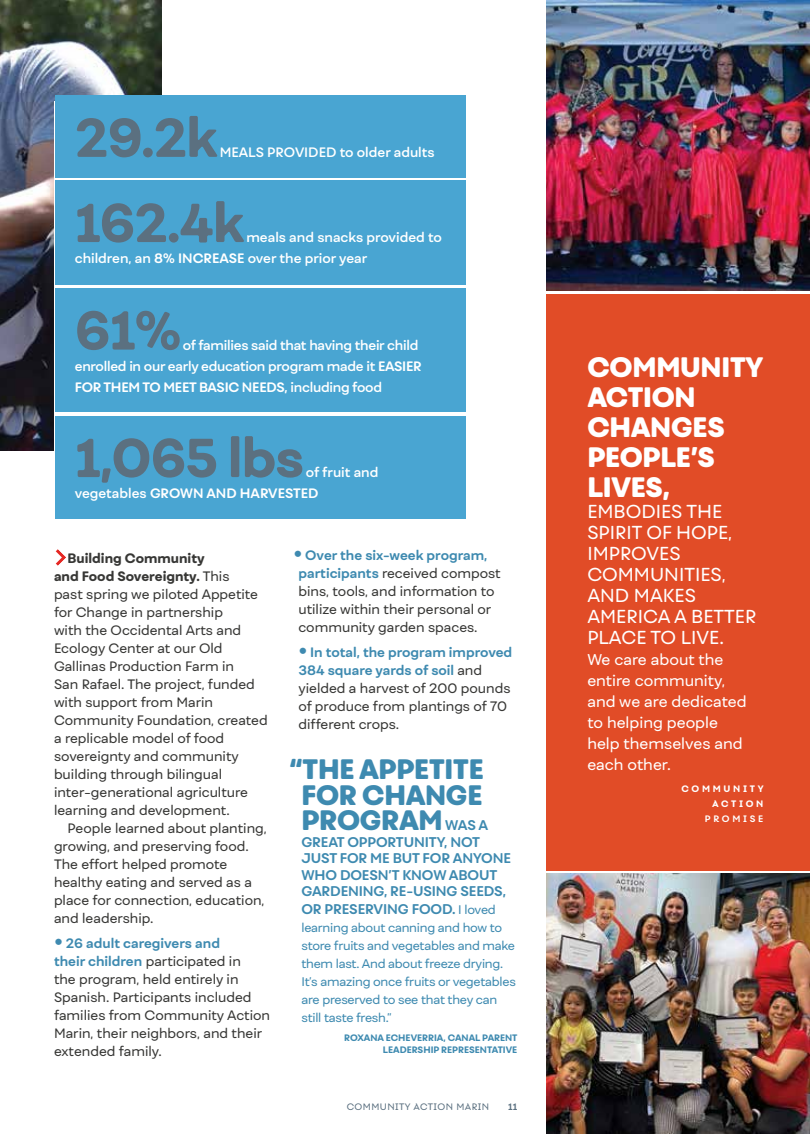
<style>
.page{position:relative;width:810px;height:1134px;background:#fff}
.page>*{position:absolute;margin:0;border:0;box-sizing:border-box;transform-origin:0 0}
.t1{font:800 52.5px "Fibra One";letter-spacing:-.02em;color:#5b7080}
.t2{font:800 27px/30px "Fibra One";letter-spacing:-.01em;color:#fff}
.t3{font:800 27px/25.5px "Fibra One";letter-spacing:-.01em;color:#3e8ab0;text-align:center}
.t4{font:18px/21px "Fibra One";color:#fff}
.t5{font:15px/21px "Fibra One";color:#fff}
.t6{font:700 13.5px/16.5px "Fibra One";letter-spacing:-.01em;color:#3e8ab0}
.t7{font:13.2px/18px "Fibra One";color:#373735}
.t8{font:600 13.2px/21px "Fibra One";letter-spacing:-.015em;color:#fff}
.t9{font:12px/18px "Fibra One";letter-spacing:-.02em;color:#3e8ab0}
.t10{font:800 9px/12px "Fibra One";color:#3e8ab0;text-align:right}
.t11{font:9px "Fibra One Alt";letter-spacing:.05em;color:#5b7080}
.t12{font:800 9px/15px "Fibra One Alt";letter-spacing:.3em;color:#fff;text-align:right}
.t13{font:700 9px "Fibra One Alt";letter-spacing:.3em;color:#fff}
.t14{font:700 9px "Fibra One Alt";color:#5b7080}
.s1{font-weight:700}
.s2{font-weight:800}
.s3{font-weight:700;font-size:21px;color:#3e8ab0}
.s4{font-weight:700;color:#3e8ab0}
.s5{font-weight:700;font-size:13.5px}
.s6{font-weight:400;font-size:12px}
</style>
<div class="page">
<img style="left:0;top:0;width:162px;height:450px">
<div style="left:55px;top:102px;width:118px;height:384px;background:#fff"></div>
<svg style="left:56px;top:549px;width:10px;height:17px"></svg>
<div style="left:546px;top:294px;width:264px;height:576px;background:#e14c27"></div>
<img style="left:546px;top:0;width:264px;height:291px">
<img style="left:546px;top:873px;width:264px;height:261px">
<div style="left:55px;top:96px;width:410px;height:82px;background:#49a5d2"></div>
<div style="left:55px;top:181px;width:410px;height:104px;background:#49a5d2"></div>
<div style="left:55px;top:288px;width:410px;height:124px;background:#49a5d2"></div>
<div style="left:55px;top:416px;width:410px;height:102px;background:#49a5d2"></div>
<h1 class="t1" style="left:75px;top:104px;width:145px">29.2k</h1>
<p class="t8" style="left:220px;top:141px;width:216px">MEALS PROVIDED to older adults</p>
<h1 class="t1" style="left:75px;top:189px;width:171px">162.4k</h1>
<p class="t8" style="left:75px;top:227px;width:369px;text-indent:172px">meals and snacks provided to children, an <span class="s1">8% INCREASE</span> over the prior year</p>
<h1 class="t1" style="left:75px;top:297px;width:108px">61%</h1>
<p class="t8" style="left:75px;top:334px;width:348px;text-indent:108px">of families said that having their child enrolled in our early education program made it <span class="s1">EASIER<br>FOR THEM TO MEET BASIC NEEDS,</span> including food</p>
<h1 class="t1" style="left:75px;top:424px;width:231px">1,065 lbs</h1>
<p class="t8" style="left:75px;top:462px;width:305px;text-indent:231px">of fruit and vegetables <span class="s1">GROWN AND HARVESTED</span></p>
<p class="t7" style="left:54px;top:549px;width:215px;text-indent:14px"><span class="s2">Building Community<br>and Food Sovereignty.</span> This<br>past spring we piloted Appetite for Change in partnership<br>with the Occidental Arts and<br>Ecology Center at our Old<br>Gallinas Production Farm in<br>San Rafael. The project, funded with support from Marin<br>Community Foundation, created a replicable model of food sovereignty and community building through bilingual inter-generational agriculture learning and development.</p>
<p class="t7" style="left:54px;top:819px;width:214px;text-indent:14px">People learned about planting, growing, and preserving food.<br>The effort helped promote healthy eating and served as a place for connection, education, and leadership.</p>
<p class="t7" style="left:54px;top:934px;width:218px"><span class="s3">•</span> <span class="s4">26 adult caregivers and<br>their children</span> participated in<br>the program, held entirely in<br>Spanish. Participants included families from Community Action<br>Marin, their neighbors, and their extended family.</p>
<p class="t7" style="left:298px;top:546px;width:204px;text-indent:-5px"><span class="s3">•</span> <span class="s4">Over the six-week program, participants</span> received compost bins, tools, and information to utilize within their personal or community garden spaces.</p>
<p class="t7" style="left:298px;top:643px;width:215px"><span class="s3">•</span> <span class="s4">In total, the program improved<br>384 square yards of soil</span> and yielded a harvest of 200 pounds of produce from plantings of 70 different crops.</p>
<h2 class="t3" style="left:289px;top:756px;width:200px">“THE APPETITE<br>FOR CHANGE<br>PROGRAM <span class="s5">WAS A</span></h2>
<p class="t6" style="left:301px;top:834px;width:211px">GREAT OPPORTUNITY, NOT<br>JUST FOR ME BUT FOR ANYONE<br>WHO DOESN’T KNOW ABOUT<br>GARDENING, RE-USING SEEDS,</p>
<p class="t6" style="left:301px;top:901px;width:196px">OR PRESERVING FOOD. <span class="s6">I loved</span></p>
<p class="t9" style="left:301px;top:919px;width:216px">learning about canning and how to store fruits and vegetables and make them last. And about freeze drying.<br>It’s amazing once fruits or vegetables are preserved to see that they can still taste fresh.”</p>
<p class="t10" style="left:344px;top:1032px;width:175px">ROXANA ECHEVERRIA, CANAL PARENT<br>LEADERSHIP REPRESENTATIVE</p>
<p class="t11" style="left:347px;top:1101px;width:144px">COMMUNITY ACTION MARIN</p>
<p class="t14" style="left:508px;top:1101px;width:10px">11</p>
<h2 class="t2" style="left:587px;top:352px;width:178px">COMMUNITY<br>ACTION<br>CHANGES<br>PEOPLE’S<br>LIVES,</h2>
<h3 class="t4" style="left:587px;top:501px;width:170px">EMBODIES THE<br>SPIRIT OF HOPE,<br>IMPROVES<br>COMMUNITIES,<br>AND MAKES<br>AMERICA A BETTER<br>PLACE TO LIVE.</h3>
<p class="t5" style="left:587px;top:649px;width:161px">We care about the entire community, and we are dedicated to helping people help themselves and each other.</p>
<p class="t12" style="left:681px;top:781px;width:84px">COMMUNITY<br>ACTION</p>
<p class="t13" style="left:705px;top:813px;width:60px">PROMISE</p>
</div>
